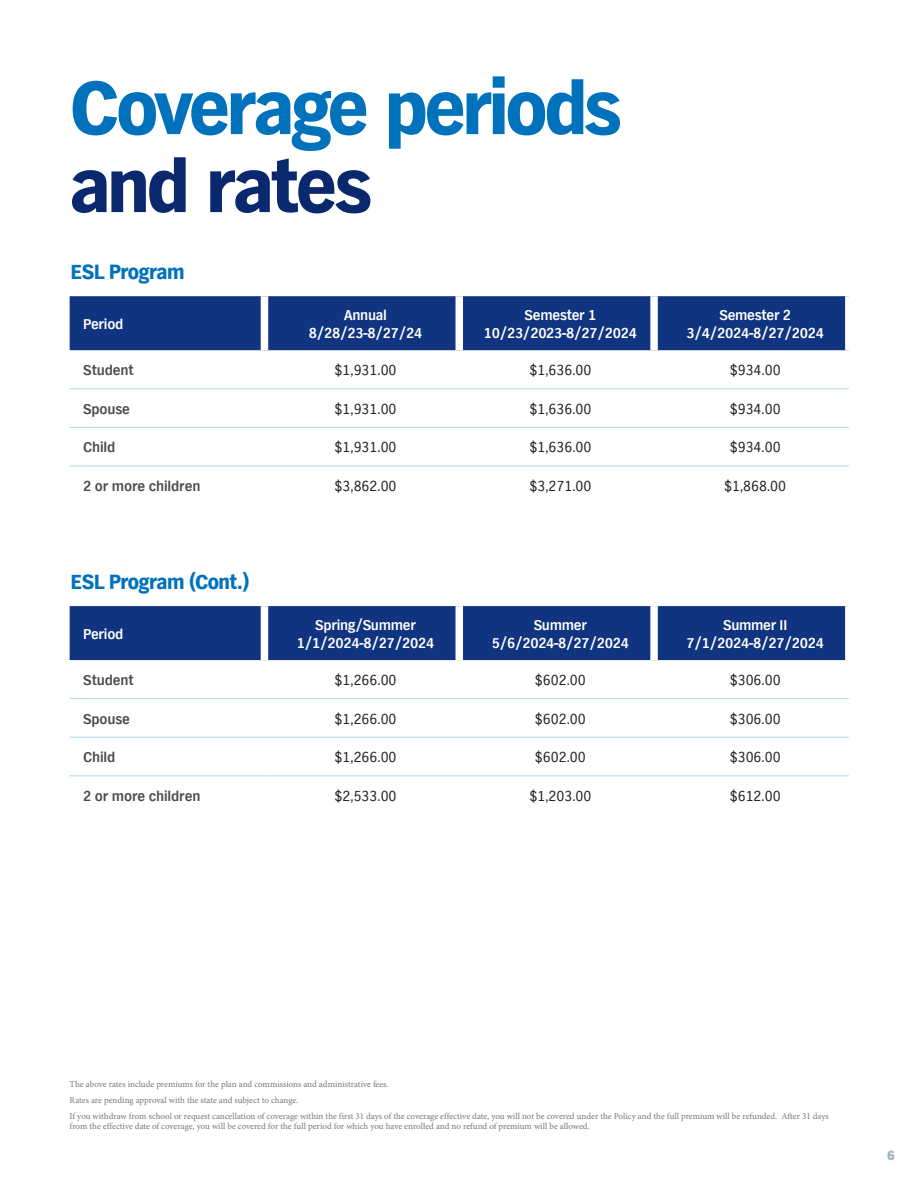
<style>
.page{position:relative;width:918px;height:1188px;background:#fff}
.page>*{position:absolute;margin:0;border:0;box-sizing:border-box;transform-origin:0 0}
.VP_Main_XXL_Headline{font:900 78px/78px "TV Nord EF";letter-spacing:-.045em;color:#0072bc}
.VP_Subhead{font:900 21px "TV Nord EF";letter-spacing:-.025em;color:#0072bc}
.t1{font:15px "TV Nord EF";color:#231f20}
.Body_copy{font:700 15px/18px "TV Nord EF";letter-spacing:-.02em;color:#fff;text-align:center}
.t2{font:700 15px "TV Nord EF";letter-spacing:-.01em;color:#4b4c4d}
.t3{font:800 13.5px "TV Nord EF";color:#a3b5bd}
.VP_Legalese___Form_number{font:9px/10.5px "Minion Pro";color:#76787b}
.s1{color:#09286d}
</style>
<div class="page">
<div style="left:70px;top:296px;width:775px;height:54px;background:#10347f"></div>
<div style="left:261px;top:296px;width:7px;height:54px;background:#fff"></div>
<div style="left:456px;top:296px;width:7px;height:54px;background:#fff"></div>
<div style="left:650px;top:296px;width:8px;height:54px;background:#fff"></div>
<hr style="left:70px;top:388px;width:194px;height:1px;background:#add6f1">
<hr style="left:264px;top:388px;width:195px;height:1px;background:#add6f1">
<hr style="left:459px;top:388px;width:195px;height:1px;background:#add6f1">
<hr style="left:654px;top:388px;width:195px;height:1px;background:#add6f1">
<hr style="left:70px;top:427px;width:194px;height:1px;background:#add6f1">
<hr style="left:264px;top:427px;width:195px;height:1px;background:#add6f1">
<hr style="left:459px;top:427px;width:195px;height:1px;background:#add6f1">
<hr style="left:654px;top:427px;width:195px;height:1px;background:#add6f1">
<hr style="left:70px;top:466px;width:194px;height:1px;background:#add6f1">
<hr style="left:264px;top:466px;width:195px;height:1px;background:#add6f1">
<hr style="left:459px;top:466px;width:195px;height:1px;background:#add6f1">
<hr style="left:654px;top:466px;width:195px;height:1px;background:#add6f1">
<div style="left:70px;top:606px;width:775px;height:54px;background:#10347f"></div>
<div style="left:261px;top:606px;width:7px;height:54px;background:#fff"></div>
<div style="left:456px;top:606px;width:7px;height:54px;background:#fff"></div>
<div style="left:650px;top:606px;width:8px;height:54px;background:#fff"></div>
<hr style="left:70px;top:698px;width:194px;height:1px;background:#add6f1">
<hr style="left:264px;top:698px;width:195px;height:1px;background:#add6f1">
<hr style="left:459px;top:698px;width:195px;height:1px;background:#add6f1">
<hr style="left:654px;top:698px;width:195px;height:1px;background:#add6f1">
<hr style="left:70px;top:737px;width:194px;height:1px;background:#add6f1">
<hr style="left:264px;top:737px;width:195px;height:1px;background:#add6f1">
<hr style="left:459px;top:737px;width:195px;height:1px;background:#add6f1">
<hr style="left:654px;top:737px;width:195px;height:1px;background:#add6f1">
<hr style="left:70px;top:775px;width:194px;height:1px;background:#add6f1">
<hr style="left:264px;top:775px;width:195px;height:1px;background:#add6f1">
<hr style="left:459px;top:775px;width:195px;height:1px;background:#add6f1">
<hr style="left:654px;top:775px;width:195px;height:1px;background:#add6f1">
<p class="VP_Main_XXL_Headline" style="left:70px;top:72px;width:553px">Coverage periods <span class="s1">and rates</span></p>
<p class="VP_Subhead" style="left:71px;top:260px;width:115px">ESL Program</p>
<p class="Body_copy" style="left:83px;top:315px;width:42px">Period</p>
<p class="Body_copy" style="left:309px;top:306px;width:115px">Annual<br>8/28/23-8/27/24</p>
<p class="Body_copy" style="left:484px;top:306px;width:155px">Semester 1<br>10/23/2023-8/27/2024</p>
<p class="Body_copy" style="left:686px;top:306px;width:139px">Semester 2<br>3/4/2024-8/27/2024</p>
<p class="t2" style="left:83px;top:361px;width:52px">Student</p>
<p class="t1" style="left:335px;top:362px;width:63px">$1,931.00</p>
<p class="t1" style="left:529px;top:362px;width:63px">$1,636.00</p>
<p class="t1" style="left:730px;top:362px;width:52px">$934.00</p>
<p class="t2" style="left:83px;top:400px;width:48px">Spouse</p>
<p class="t1" style="left:335px;top:400px;width:63px">$1,931.00</p>
<p class="t1" style="left:529px;top:400px;width:63px">$1,636.00</p>
<p class="t1" style="left:730px;top:400px;width:52px">$934.00</p>
<p class="t2" style="left:83px;top:439px;width:34px">Child</p>
<p class="t1" style="left:335px;top:439px;width:63px">$1,931.00</p>
<p class="t1" style="left:529px;top:439px;width:63px">$1,636.00</p>
<p class="t1" style="left:730px;top:439px;width:52px">$934.00</p>
<p class="t2" style="left:83px;top:478px;width:119px">2 or more children</p>
<p class="t1" style="left:335px;top:478px;width:63px">$3,862.00</p>
<p class="t1" style="left:529px;top:478px;width:63px">$3,271.00</p>
<p class="t1" style="left:724px;top:478px;width:63px">$1,868.00</p>
<p class="VP_Subhead" style="left:71px;top:570px;width:180px">ESL Program (Cont.)</p>
<p class="Body_copy" style="left:83px;top:625px;width:42px">Period</p>
<p class="Body_copy" style="left:297px;top:616px;width:139px">Spring/Summer<br>1/1/2024-8/27/2024</p>
<p class="Body_copy" style="left:492px;top:616px;width:139px">Summer<br>5/6/2024-8/27/2024</p>
<p class="Body_copy" style="left:686px;top:616px;width:139px">Summer II<br>7/1/2024-8/27/2024</p>
<p class="t2" style="left:83px;top:671px;width:52px">Student</p>
<p class="t1" style="left:335px;top:672px;width:63px">$1,266.00</p>
<p class="t1" style="left:535px;top:672px;width:52px">$602.00</p>
<p class="t1" style="left:730px;top:672px;width:52px">$306.00</p>
<p class="t2" style="left:83px;top:710px;width:48px">Spouse</p>
<p class="t1" style="left:335px;top:710px;width:63px">$1,266.00</p>
<p class="t1" style="left:535px;top:710px;width:52px">$602.00</p>
<p class="t1" style="left:730px;top:710px;width:52px">$306.00</p>
<p class="t2" style="left:83px;top:749px;width:34px">Child</p>
<p class="t1" style="left:335px;top:749px;width:63px">$1,266.00</p>
<p class="t1" style="left:535px;top:749px;width:52px">$602.00</p>
<p class="t1" style="left:730px;top:749px;width:52px">$306.00</p>
<p class="t2" style="left:83px;top:787px;width:119px">2 or more children</p>
<p class="t1" style="left:335px;top:788px;width:63px">$2,533.00</p>
<p class="t1" style="left:529px;top:788px;width:63px">$1,203.00</p>
<p class="t1" style="left:730px;top:788px;width:52px">$612.00</p>
<p class="VP_Legalese___Form_number" style="left:70px;top:1079px;width:321px">The above rates include premiums for the plan and commissions and administrative fees.</p>
<p class="VP_Legalese___Form_number" style="left:70px;top:1095px;width:230px">Rates are pending approval with the state and subject to change.</p>
<p class="VP_Legalese___Form_number" style="left:70px;top:1111px;width:761px">If you withdraw from school or request cancellation of coverage within the first 31 days of the coverage effective date, you will not be covered under the Policy and the full premium will be refunded. After 31 days from the effective date of coverage, you will be covered for the full period for which you have enrolled and no refund of premium will be allowed.</p>
<h3 class="t3" style="left:887px;top:1147px;width:9px">6</h3>
</div>
